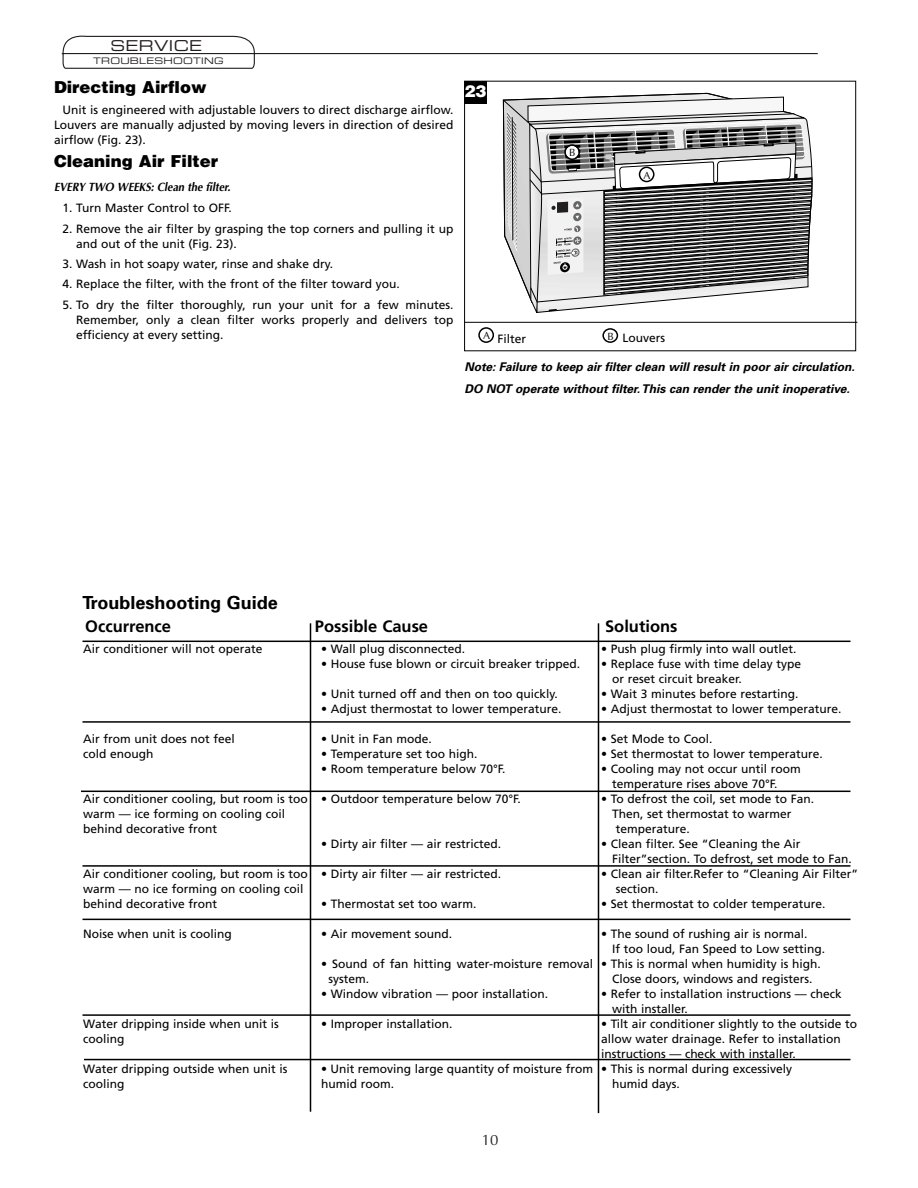
<style>
.page{position:relative;width:918px;height:1188px;background:#fff}
.page>*{position:absolute;margin:0;border:0;box-sizing:border-box;transform-origin:0 0}
.t1{font:700 18px "Univers";color:#000}
.t2{font:900 16.5px "Helvetica";color:#000}
.t3{font:700 16.5px "Frutiger";color:#000}
.t4{font:900 16.5px "Helvetica";color:#fff}
.t5{font:15px "Eurostile Extended Two";letter-spacing:.025em;color:#231f1f}
.t6{font:15px "Optima";color:#231f1f}
.t7{font:12px/15px "Frutiger";color:#000}
.t8{font:italic 700 12px/21.8px "Univers";color:#000}
.t9{font:italic 700 12px "Optima";color:#000;scale:.9 1}
.t10{font:10.5px "Optima";color:#000}
.t11{font:9px "Eurostile Extended Two";letter-spacing:.025em;color:#231f1f}
</style>
<div class="page">
<svg style="left:61px;top:35px;width:757px;height:34px"></svg>
<hr style="left:84px;top:1059px;width:766px;height:1px;background:#000">
<hr style="left:82px;top:721px;width:768px;height:2px;background:#000">
<hr style="left:82px;top:641px;width:768px;height:1px;background:#000">
<hr style="left:81px;top:791px;width:769px;height:1px;background:#000">
<hr style="left:82px;top:865px;width:768px;height:2px;background:#000">
<hr style="left:82px;top:919px;width:768px;height:1px;background:#000">
<hr style="left:82px;top:1014px;width:768px;height:2px;background:#000">
<hr style="left:310px;top:623px;width:1px;height:489px;background:#000">
<hr style="left:598px;top:623px;width:1px;height:490px;background:#000">
<div style="left:464px;top:81px;width:392px;height:270px;border:1px solid #000"></div>
<svg style="left:502px;top:96px;width:311px;height:217px"></svg>
<svg style="left:478px;top:327px;width:16px;height:16px"></svg>
<svg style="left:602px;top:328px;width:16px;height:15px"></svg>
<hr style="left:464px;top:322px;width:393px;height:1px;background:#000">
<div style="left:464px;top:81px;width:23px;height:23px;background:#000"></div>
<p class="t5" style="left:110px;top:40px;width:93px">SERVICE</p>
<p class="t11" style="left:93px;top:58px;width:132px">TROUBLESHOOTING</p>
<h2 class="t2" style="left:54px;top:81px;width:154px">Directing Airflow</h2>
<p class="t7" style="left:54px;top:103px;width:401px;text-align:justify;text-indent:9px">Unit is engineered with adjustable louvers to direct discharge airflow.<br>Louvers are manually adjusted by moving levers in direction of desired airflow (Fig. 23).</p>
<h2 class="t2" style="left:54px;top:155px;width:166px">Cleaning Air Filter</h2>
<p class="t9" style="left:54px;top:182px;width:198px">EVERY TWO WEEKS: Clean the filter.</p>
<p class="t7" style="left:63px;top:202px;width:171px">1. Turn Master Control to OFF.</p>
<p class="t7" style="left:76px;top:222px;width:379px;text-indent:-13px">2. Remove the air filter by grasping the top corners and pulling it up and out of the unit (Fig. 23).</p>
<p class="t7" style="left:63px;top:257px;width:272px">3. Wash in hot soapy water, rinse and shake dry.</p>
<p class="t7" style="left:63px;top:278px;width:339px">4. Replace the filter, with the front of the filter toward you.</p>
<p class="t7" style="left:76px;top:298px;width:379px;text-align:justify;text-indent:-13px">5. To dry the filter thoroughly, run your unit for a few minutes.<br>Remember, only a clean filter works properly and delivers top efficiency at every setting.</p>
<h2 class="t4" style="left:465px;top:85px;width:24px">23</h2>
<p class="t10" style="left:569px;top:149px;width:8px">B</p>
<p class="t10" style="left:643px;top:171px;width:9px">A</p>
<p class="t10" style="left:483px;top:331px;width:9px">A</p>
<p class="t10" style="left:607px;top:332px;width:8px">B</p>
<p class="t7" style="left:497px;top:332px;width:30px">Filter</p>
<p class="t7" style="left:622px;top:331px;width:44px">Louvers</p>
<p class="t8" style="left:464px;top:357px;width:392px">Note: Failure to keep air filter clean will result in poor air circulation.<br>DO NOT operate without filter.This can render the unit inoperative.</p>
<h1 class="t1" style="left:82px;top:596px;width:197px">Troubleshooting Guide</h1>
<h2 class="t3" style="left:85px;top:619px;width:87px">Occurrence</h2>
<h2 class="t3" style="left:315px;top:619px;width:115px">Possible Cause</h2>
<h2 class="t3" style="left:605px;top:619px;width:74px">Solutions</h2>
<p class="t7" style="left:83px;top:642px;width:181px">Air conditioner will not operate</p>
<p class="t7" style="left:83px;top:732px;width:153px">Air from unit does not feel cold enough</p>
<p class="t7" style="left:83px;top:792px;width:226px">Air conditioner cooling, but room is too warm — ice forming on cooling coil behind decorative front</p>
<p class="t7" style="left:83px;top:867px;width:226px">Air conditioner cooling, but room is too warm — no ice forming on cooling coil behind decorative front</p>
<p class="t7" style="left:83px;top:927px;width:150px">Noise when unit is cooling</p>
<p class="t7" style="left:83px;top:1017px;width:197px">Water dripping inside when unit is cooling</p>
<p class="t7" style="left:83px;top:1062px;width:206px">Water dripping outside when unit is cooling</p>
<p class="t7" style="left:321px;top:642px;width:146px">• Wall plug disconnected.</p>
<p class="t7" style="left:321px;top:657px;width:260px">• House fuse blown or circuit breaker tripped.</p>
<p class="t7" style="left:321px;top:687px;width:238px">• Unit turned off and then on too quickly.</p>
<p class="t7" style="left:321px;top:702px;width:242px">• Adjust thermostat to lower temperature.</p>
<p class="t7" style="left:321px;top:732px;width:112px">• Unit in Fan mode.</p>
<p class="t7" style="left:321px;top:747px;width:158px">• Temperature set too high.</p>
<p class="t7" style="left:321px;top:762px;width:186px">• Room temperature below 70°F.</p>
<p class="t7" style="left:321px;top:792px;width:201px">• Outdoor temperature below 70°F.</p>
<p class="t7" style="left:321px;top:837px;width:182px">• Dirty air filter — air restricted.</p>
<p class="t7" style="left:321px;top:867px;width:182px">• Dirty air filter — air restricted.</p>
<p class="t7" style="left:321px;top:897px;width:157px">• Thermostat set too warm.</p>
<p class="t7" style="left:321px;top:927px;width:132px">• Air movement sound.</p>
<p class="t7" style="left:328px;top:957px;width:266px;text-indent:-7px">• Sound of fan hitting water-moisture removal system.</p>
<p class="t7" style="left:321px;top:987px;width:228px">• Window vibration — poor installation.</p>
<p class="t7" style="left:321px;top:1017px;width:133px">• Improper installation.</p>
<p class="t7" style="left:321px;top:1062px;width:274px">• Unit removing large quantity of moisture from humid room.</p>
<p class="t7" style="left:601px;top:642px;width:197px">• Push plug firmly into wall outlet.</p>
<p class="t7" style="left:612px;top:657px;width:191px;text-indent:-11px">• Replace fuse with time delay type or reset circuit breaker.</p>
<p class="t7" style="left:601px;top:687px;width:199px">• Wait 3 minutes before restarting.</p>
<p class="t7" style="left:601px;top:702px;width:242px">• Adjust thermostat to lower temperature.</p>
<p class="t7" style="left:601px;top:732px;width:113px">• Set Mode to Cool.</p>
<p class="t7" style="left:601px;top:747px;width:223px">• Set thermostat to lower temperature.</p>
<p class="t7" style="left:612px;top:762px;width:190px;text-indent:-11px">• Cooling may not occur until room temperature rises above 70°F.</p>
<p class="t7" style="left:601px;top:792px;width:215px">• To defrost the coil, set mode to Fan.</p>
<p class="t7" style="left:612px;top:807px;width:181px">Then, set thermostat to warmer</p>
<p class="t7" style="left:616px;top:822px;width:76px">temperature.</p>
<p class="t7" style="left:612px;top:837px;width:241px;text-indent:-11px">• Clean filter. See “Cleaning the Air<br>Filter”section. To defrost, set mode to Fan.</p>
<p class="t7" style="left:616px;top:867px;width:244px;text-indent:-15px">• Clean air filter.Refer to “Cleaning Air Filter” section.</p>
<p class="t7" style="left:601px;top:897px;width:226px">• Set thermostat to colder temperature.</p>
<p class="t7" style="left:612px;top:927px;width:214px;text-indent:-11px">• The sound of rushing air is normal.<br>If too loud, Fan Speed to Low setting.</p>
<p class="t7" style="left:601px;top:957px;width:221px;text-align:center">• This is normal when humidity is high.<br>Close doors, windows and registers.</p>
<p class="t7" style="left:612px;top:987px;width:231px;text-indent:-11px">• Refer to installation instructions — check with installer.</p>
<p class="t7" style="left:601px;top:1017px;width:258px">• Tilt air conditioner slightly to the outside to allow water drainage. Refer to installation instructions — check with installer.</p>
<p class="t7" style="left:612px;top:1062px;width:182px;text-indent:-11px">• This is normal during excessively humid days.</p>
<p class="t6" style="left:482px;top:1134px;width:18px">10</p>
</div>
